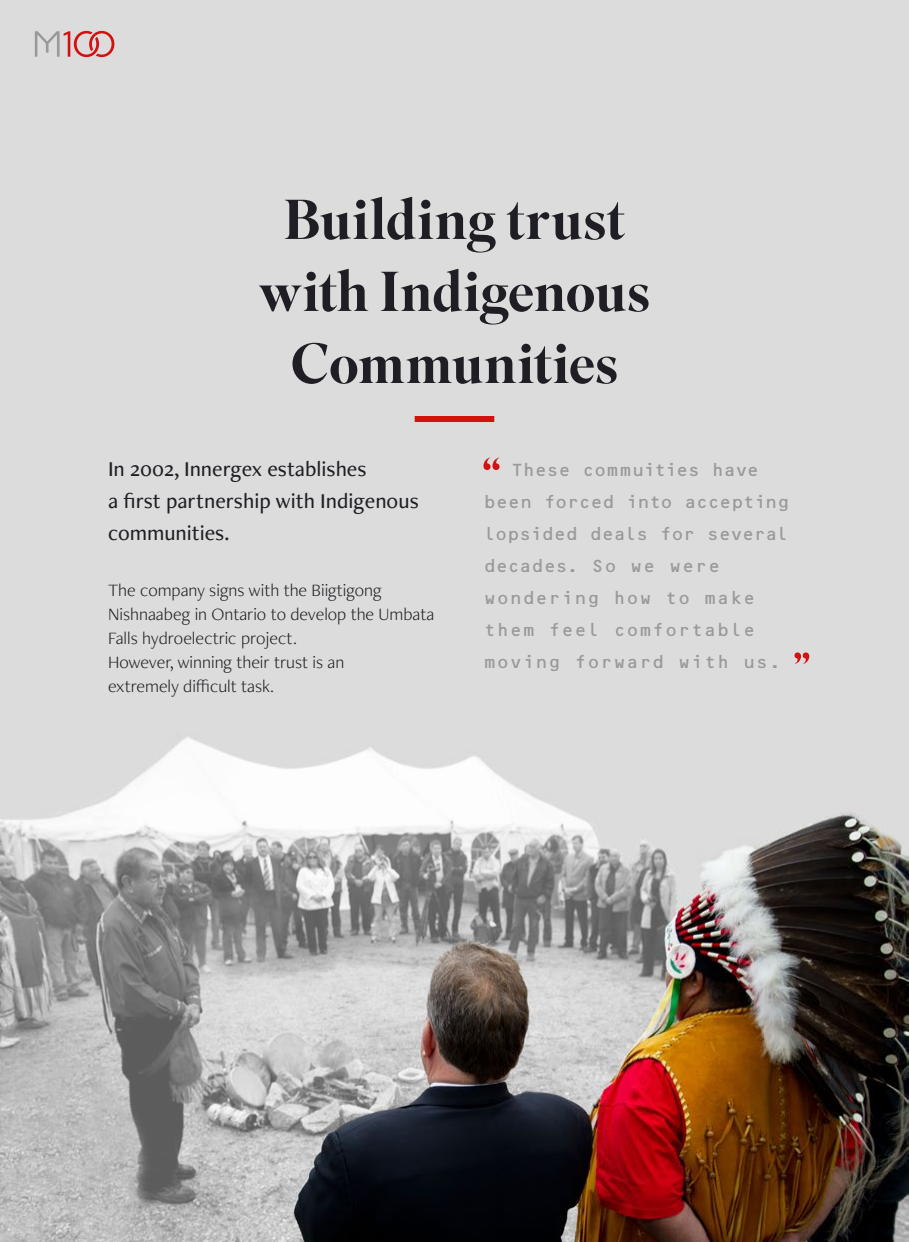
<style>
.page{position:relative;width:909px;height:1242px;background:#fff}
.page>*{position:absolute;margin:0;border:0;box-sizing:border-box;transform-origin:0 0}
.t1{font:500 56px/72px "Superior Title";letter-spacing:-.005em;color:#201e24;text-align:center}
.t2{font:500 22px/32px "Freight Neo Pro";color:#201e24}
.t3{font:300 18px/24px "Freight Neo Pro";color:#201e24}
.t4{font:18px/32px "OCRB Std";letter-spacing:-.045em;color:#999}
</style>
<div class="page">
<img style="left:0;top:0;width:909px;height:1242px">
<svg style="left:483px;top:457px;width:17px;height:13px"></svg>
<svg style="left:795px;top:653px;width:14px;height:11px"></svg>
<div style="left:415px;top:416px;width:79px;height:6px;background:#d31110"></div>
<svg style="left:35px;top:31px;width:79px;height:26px;background:#d2aaaa"></svg>
<h1 class="t1" style="left:259px;top:186px;width:393px">Building trust with Indigenous<br>Communities</h1>
<p class="t2" style="left:108px;top:452px;width:312px">In 2002, Innergex establishes<br>a first partnership with Indigenous communities.</p>
<p class="t3" style="left:108px;top:578px;width:328px">The company signs with the Biigtigong Nishnaabeg in Ontario to develop the Umbata Falls hydroelectric project.<br>However, winning their trust is an<br>extremely difficult task.</p>
<p class="t4" style="left:483px;top:454px;width:308px;text-indent:27px">These commuities have been forced into accepting lopsided deals for several decades. So we were wondering how to make them feel comfortable moving forward with us.</p>
</div>
